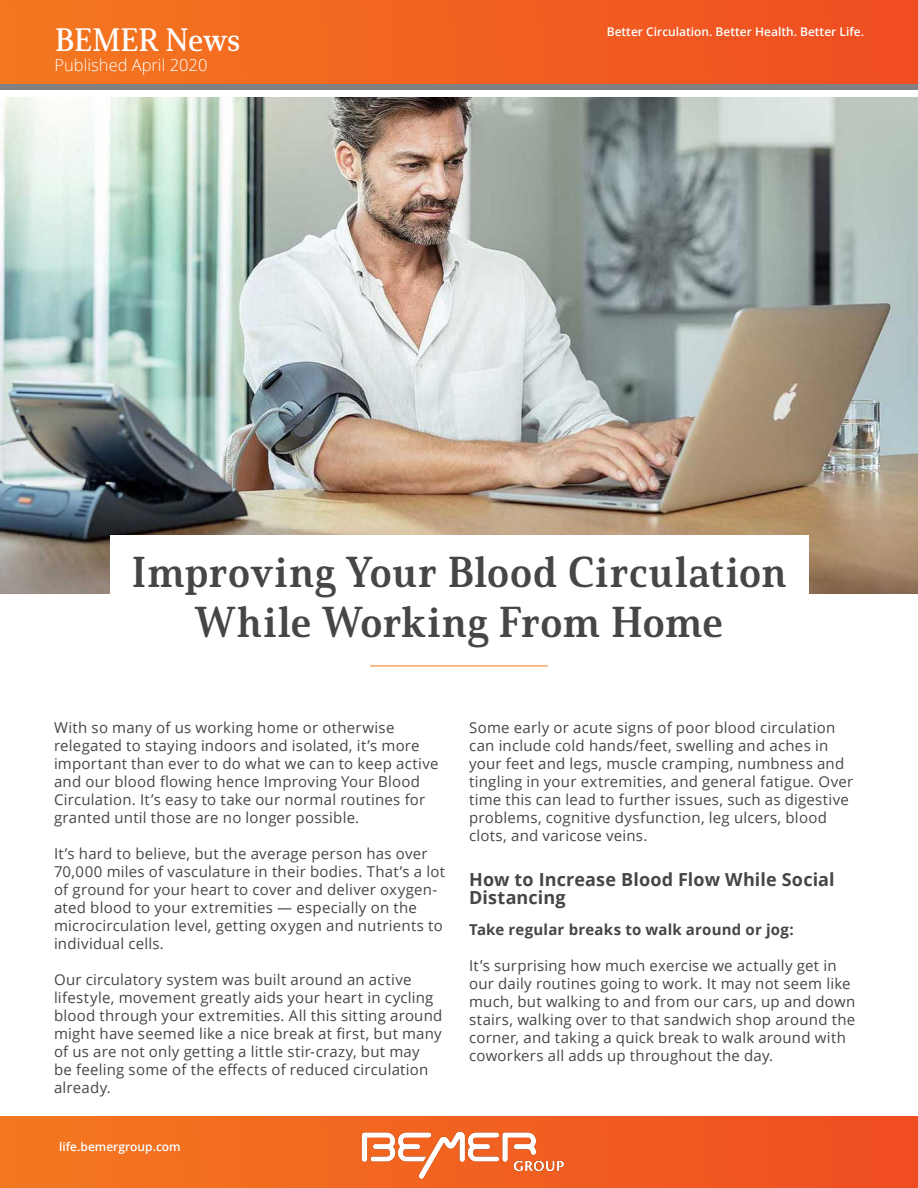
<style>
.page{position:relative;width:918px;height:1188px;background:#fff}
.page>*{position:absolute;margin:0;border:0;box-sizing:border-box;transform-origin:0 0}
.t1{font:42px "Solitas Serif Nor Bol";letter-spacing:.02em;color:#454646}
.t2{font:31.5px "Solitas Serif Nor Dem";color:#fff}
.t3{font:700 18px/18px "Open Sans";letter-spacing:.01em;color:#454646}
.t4{font:300 16.5px "Open Sans";color:#fff}
.t5{font:15px/18px "Open Sans";letter-spacing:.015em;color:#454646}
.t6{font:700 15px "Open Sans";letter-spacing:.015em;color:#454646}
.t7{font:600 12px "Open Sans";color:#fff}
</style>
<div class="page">
<div style="left:0;top:83px;width:918px;height:7px;background:#818082"></div>
<div style="left:0;top:0;width:918px;height:83px;background:linear-gradient(to right,#f37820,#f04d21)"></div>
<div style="left:0;top:1116px;width:918px;height:71px;background:linear-gradient(to right,#f37820,#f04d21)"></div>
<img style="left:351px;top:1125px;width:216px;height:58px">
<img style="left:0;top:97px;width:918px;height:497px">
<div style="left:110px;top:535px;width:698px;height:98px;background:#fff"></div>
<hr style="left:370px;top:666px;width:178px;height:1px;background:#f47920">
<h2 class="t2" style="left:55px;top:20px;width:187px">BEMER News</h2>
<p class="t7" style="left:607px;top:24px;width:259px">Better Circulation. Better Health. Better Life.</p>
<p class="t4" style="left:55px;top:53px;width:154px">Published April 2020</p>
<p class="t1" style="left:132px;top:546px;width:656px">Improving Your Blood Circulation</p>
<p class="t1" style="left:195px;top:597px;width:529px">While Working From Home</p>
<p class="t5" style="left:54px;top:718px;width:386px">With so many of us working home or otherwise relegated to staying indoors and isolated, it’s more important than ever to do what we can to keep active and our blood flowing hence Improving Your Blood Circulation. It’s easy to take our normal routines for granted until those are no longer possible.</p>
<p class="t5" style="left:54px;top:844px;width:393px">It’s hard to believe, but the average person has over 70,000 miles of vasculature in their bodies. That’s a lot of ground for your heart to cover and deliver oxygen&shy;ated blood to your extremities — especially on the microcirculation level, getting oxygen and nutrients to individual cells.</p>
<p class="t5" style="left:54px;top:970px;width:390px">Our circulatory system was built around an active lifestyle, movement greatly aids your heart in cycling blood through your extremities. All this sitting around might have seemed like a nice break at first, but many of us are not only getting a little stir-crazy, but may<br>be feeling some of the effects of reduced circulation already.</p>
<p class="t7" style="left:59px;top:1138px;width:123px">life.bemergroup.com</p>
<p class="t5" style="left:469px;top:718px;width:386px">Some early or acute signs of poor blood circulation can include cold hands/feet, swelling and aches in your feet and legs, muscle cramping, numbness and tingling in your extremities, and general fatigue. Over time this can lead to further issues, such as digestive problems, cognitive dysfunction, leg ulcers, blood clots, and varicose veins.</p>
<p class="t3" style="left:469px;top:870px;width:367px">How to Increase Blood Flow While Social<br>Distancing</p>
<p class="t6" style="left:469px;top:919px;width:326px">Take regular breaks to walk around or jog:</p>
<p class="t5" style="left:469px;top:957px;width:388px">It’s surprising how much exercise we actually get in our daily routines going to work. It may not seem like much, but walking to and from our cars, up and down stairs, walking over to that sandwich shop around the corner, and taking a quick break to walk around with coworkers all adds up throughout the day.</p>
</div>
